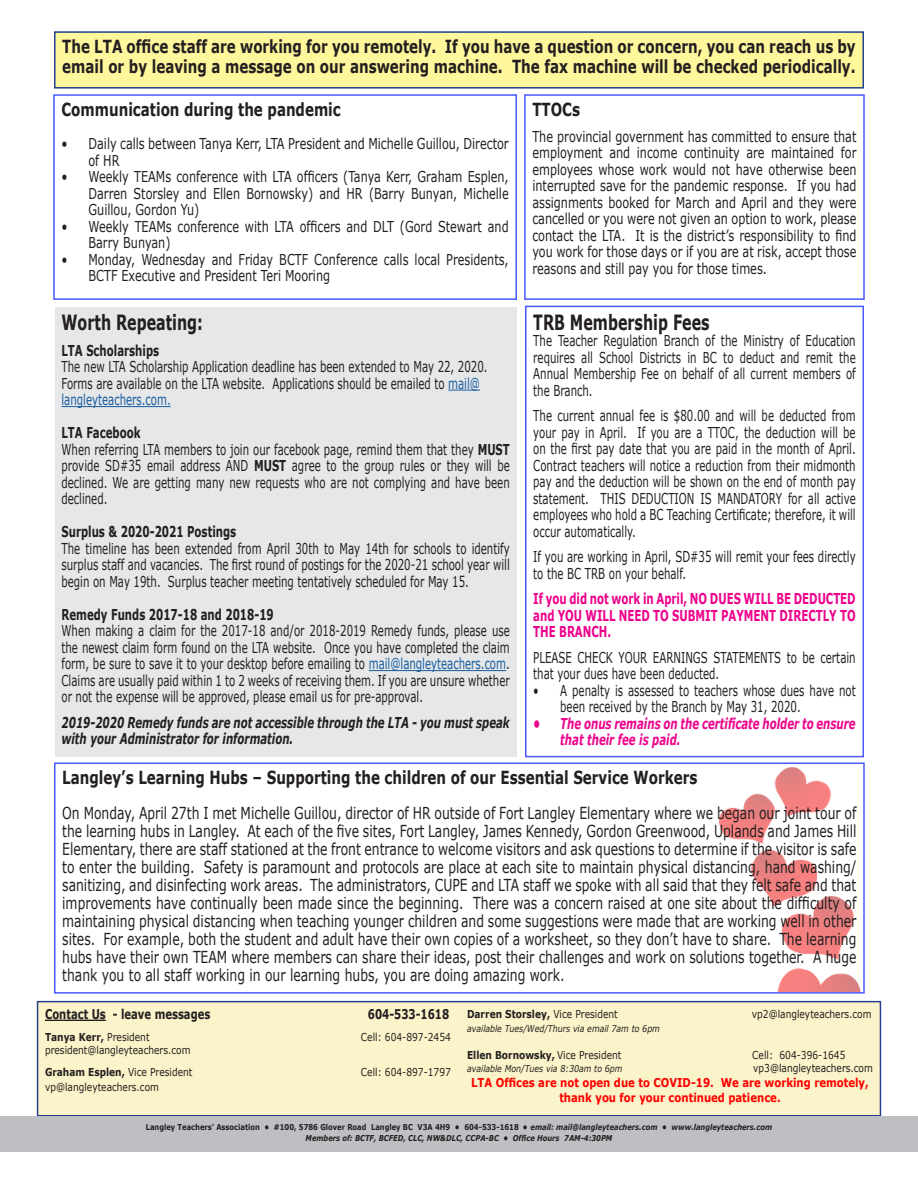
<style>
.page{position:relative;width:918px;height:1188px;background:#fff}
.page>*{position:absolute;margin:0;border:0;box-sizing:border-box;transform-origin:0 0}
.t1{font:700 21px "Verdana";color:#231f20;scale:.68 1}
.t2{font:700 18px/19.5px "Verdana";color:#231f20;scale:.75 1}
.t3{font:16.5px/18px "Verdana";color:#231f20;text-align:justify;scale:.75 1}
.t4{font:15px/16.5px "Verdana";color:#231f20;text-align:justify;scale:.68 1}
.t5{font:15px/16.5px "Verdana";color:#231f20;scale:.75 1}
.t6{font:italic 700 15px/16.5px "Verdana";color:#231f20;scale:.68 1}
.t7{font:700 15px/16.5px "Verdana";color:#ed028c;text-align:justify;scale:.68 1}
.t8{font:700 15px "Verdana";color:#231f20;scale:.68 1}
.t9{font:italic 700 15px/16.5px "Verdana";color:#ed028c;scale:.68 1}
.t10{font:700 13.5px "Verdana";color:#231f20;scale:.75 1}
.t11{font:700 12.15px "Verdana";color:#f00;scale:.83 1}
.t12{font:10.95px "Verdana";color:#231f20;scale:.83 1}
.t13{font:700 10.95px "Verdana";color:#231f20;scale:.83 1}
.t14{font:italic 9.45px "Verdana";color:#231f20;scale:.83 1}
.t15{font:700 8.1px "Verdana";color:#231f20;scale:.83 1}
.t16{font:italic 700 8.1px "Verdana";color:#231f20;scale:.83 1}
.s1{color:#175d9e}
.s2{font-weight:700}
.s3{font-weight:400}
.s4{font-style:italic}
.s5{font-style:normal}
</style>
<div class="page">
<img style="left:719px;top:768px;width:142px;height:223px">
<div style="left:38px;top:1002px;width:842px;height:114px;background:#fbf3c9"></div>
<hr style="left:45px;top:1020px;width:61px;height:1px;background:#231f20">
<div style="left:37px;top:1001px;width:844px;height:115px;border:1px solid #253f8e"></div>
<div style="left:0;top:1116px;width:918px;height:36px;background:#bebfc2"></div>
<div style="left:55px;top:307px;width:462px;height:450px;background:#e6e7e9"></div>
<hr style="left:448px;top:390px;width:32px;height:1px;background:#175d9e">
<hr style="left:62px;top:406px;width:109px;height:1px;background:#175d9e">
<hr style="left:369px;top:670px;width:137px;height:1px;background:#175d9e">
<div style="left:525px;top:306px;width:339px;height:451px;border:2px solid #4958ff"></div>
<div style="left:55px;top:32px;width:808px;height:56px;background:#fff79c"></div>
<div style="left:54px;top:31px;width:810px;height:58px;border:2px solid #253f8e"></div>
<div style="left:54px;top:762px;width:811px;height:232px;border:2px solid #4958ff"></div>
<div style="left:53px;top:94px;width:464px;height:206px;border:2px solid #4958ff"></div>
<div style="left:524px;top:94px;width:341px;height:206px;border:2px solid #4958ff"></div>
<p class="t2" style="left:62px;top:37px;width:1060px">The LTA office staff are working for you remotely. If you have a question or concern, you can reach us by email or by leaving a message on our answering machine. The fax machine will be checked periodically.</p>
<p class="t2" style="left:62px;top:100px;width:374px">Communication during the pandemic</p>
<p class="t5" style="left:88px;top:135px;width:562px;text-indent:-27px">• Daily calls between Tanya Kerr, LTA President and Michelle Guillou, Director of HR</p>
<p class="t5" style="left:88px;top:168px;width:562px;text-align:justify;text-indent:-27px">• Weekly TEAMs conference with LTA officers (Tanya Kerr, Graham Esplen, Darren Storsley and Ellen Bornowsky) and HR (Barry Bunyan, Michelle Guillou, Gordon Yu)</p>
<p class="t5" style="left:88px;top:218px;width:562px;text-indent:-27px">• Weekly TEAMs conference with LTA officers and DLT (Gord Stewart and<br>Barry Bunyan)</p>
<p class="t5" style="left:88px;top:251px;width:562px;text-indent:-27px">• Monday, Wednesday and Friday BCTF Conference calls local Presidents,<br>BCTF Executive and President Teri Mooring</p>
<p class="t1" style="left:62px;top:308px;width:210px">Worth Repeating:</p>
<p class="t8" style="left:62px;top:340px;width:145px">LTA Scholarships</p>
<p class="t4" style="left:62px;top:358px;width:628px;text-align:left">The new LTA Scholarship Application deadline has been extended to May 22, 2020.<br>Forms are available on the LTA website. Applications should be emailed to <span class="s1">mail@ langleyteachers.com.</span></p>
<p class="t8" style="left:62px;top:422px;width:118px">LTA Facebook</p>
<p class="t4" style="left:62px;top:441px;width:661px">When referring LTA members to join our facebook page, remind them that they <span class="s2">MUST </span>provide SD#35 email address AND <span class="s2">MUST</span> agree to the group rules or they will be declined. We are getting many new requests who are not complying and have been declined.</p>
<p class="t8" style="left:62px;top:521px;width:259px">Surplus &amp; 2020-2021 Postings</p>
<p class="t4" style="left:62px;top:540px;width:661px">The timeline has been extended from April 30th to May 14th for schools to identify surplus staff and vacancies. The first round of postings for the 2020-21 school year will begin on May 19th. Surplus teacher meeting tentatively scheduled for May 15.</p>
<p class="t8" style="left:62px;top:604px;width:314px">Remedy Funds 2017-18 and 2018-19</p>
<p class="t4" style="left:62px;top:622px;width:661px">When making a claim for the 2017-18 and/or 2018-2019 Remedy funds, please use the newest claim form found on the LTA website. Once you have completed the claim form, be sure to save it to your desktop before emailing to <span class="s1">mail@langleyteachers.com</span>.<br>Claims are usually paid within 1 to 2 weeks of receiving them. If you are unsure whether or not the expense will be approved, please email us for pre-approval.</p>
<p class="t6" style="left:62px;top:714px;width:661px">2019-2020 Remedy funds are not accessible through the LTA - you must speak with your Administrator for information.</p>
<p class="t2" style="left:532px;top:100px;width:65px">TTOCs</p>
<p class="t5" style="left:532px;top:128px;width:434px;text-align:justify">The provincial government has committed to ensure that employment and income continuity are maintained for employees whose work would not have otherwise been interrupted save for the pandemic response. If you had assignments booked for March and April and they were cancelled or you were not given an option to work, please contact the LTA. It is the district’s responsibility to find you work for those days or if you are at risk, accept those reasons and still pay you for those times.</p>
<p class="t1" style="left:533px;top:307px;width:261px">TRB Membership Fees</p>
<p class="t4" style="left:533px;top:333px;width:476px">The Teacher Regulation Branch of the Ministry of Education requires all School Districts in BC to deduct and remit the Annual Membership Fee on behalf of all current members of the Branch.</p>
<p class="t4" style="left:533px;top:408px;width:476px">The current annual fee is $80.00 and will be deducted from your pay in April. If you are a TTOC, the deduction will be on the first pay date that you are paid in the month of April.<br>Contract teachers will notice a reduction from their midmonth pay and the deduction will be shown on the end of month pay statement. THIS DEDUCTION IS MANDATORY for all active employees who hold a BC Teaching Certificate; therefore, it will occur automatically.</p>
<p class="t4" style="left:533px;top:549px;width:476px">If you are working in April, SD#35 will remit your fees directly to the BC TRB on your behalf.</p>
<p class="t7" style="left:533px;top:590px;width:476px">If you did not work in April, NO DUES WILL BE DEDUCTED and YOU WILL NEED TO SUBMIT PAYMENT DIRECTLY TO THE BRANCH.</p>
<p class="t4" style="left:533px;top:649px;width:476px">PLEASE CHECK YOUR EARNINGS STATEMENTS to be certain that your dues have been deducted.</p>
<p class="t4" style="left:560px;top:682px;width:436px;text-indent:-27px">• A penalty is assessed to teachers whose dues have not been received by the Branch by May 31, 2020.</p>
<p class="t9" style="left:560px;top:715px;width:436px;text-indent:-27px">• The onus remains on the certificate holder to ensure that their fee is paid.</p>
<p class="t2" style="left:62px;top:768px;width:848px">Langley’s Learning Hubs – Supporting the children of our Essential Service Workers</p>
<p class="t3" style="left:62px;top:804px;width:1061px">On Monday, April 27th I met Michelle Guillou, director of HR outside of Fort Langley Elementary where we began our joint tour of the learning hubs in Langley. At each of the five sites, Fort Langley, James Kennedy, Gordon Greenwood, Uplands and James Hill Elementary, there are staff stationed at the front entrance to welcome visitors and ask questions to determine if the visitor is safe to enter the building. Safety is paramount and protocols are place at each site to maintain physical distancing, hand washing/ sanitizing, and disinfecting work areas. The administrators, CUPE and LTA staff we spoke with all said that they felt safe and that improvements have continually been made since the beginning. There was a concern raised at one site about the difficulty of maintaining physical distancing when teaching younger children and some suggestions were made that are working well in other sites. For example, both the student and adult have their own copies of a worksheet, so they don’t have to share. The learning hubs have their own TEAM where members can share their ideas, post their challenges and work on solutions together. A huge thank you to all staff working in our learning hubs, you are doing amazing work.</p>
<p class="t10" style="left:45px;top:1005px;width:222px">Contact Us - leave messages</p>
<p class="t10" style="left:368px;top:1005px;width:110px">604-533-1618</p>
<p class="t13" style="left:45px;top:1029px;width:127px">Tanya Kerr, <span class="s3">President</span></p>
<p class="t12" style="left:361px;top:1029px;width:110px">Cell: 604-897-2454</p>
<p class="t12" style="left:45px;top:1043px;width:177px">president@langleyteachers.com</p>
<p class="t13" style="left:45px;top:1064px;width:179px">Graham Esplen, <span class="s3">Vice President</span></p>
<p class="t12" style="left:361px;top:1064px;width:110px">Cell: 604-897-1797</p>
<p class="t12" style="left:45px;top:1079px;width:139px">vp@langleyteachers.com</p>
<p class="t13" style="left:467px;top:1007px;width:183px">Darren Storsley, <span class="s3">Vice President</span></p>
<p class="t12" style="left:752px;top:1007px;width:146px">vp2@langleyteachers.com</p>
<p class="t14" style="left:467px;top:1022px;width:234px">available Tues/Wed/Thurs via email 7am to 6pm</p>
<p class="t13" style="left:467px;top:1047px;width:187px">Ellen Bornowsky, <span class="s3">Vice President</span></p>
<p class="t12" style="left:752px;top:1047px;width:114px">Cell: 604-396-1645</p>
<p class="t14" style="left:467px;top:1062px;width:189px">available Mon/Tues via 8:30am to 6pm</p>
<p class="t12" style="left:753px;top:1061px;width:146px">vp3@langleyteachers.com</p>
<p class="t11" style="left:471px;top:1074px;width:481px">LTA Offices are not open due to COVID-19. We are working remotely,</p>
<p class="t11" style="left:559px;top:1089px;width:268px">thank you for your continued patience.</p>
<p class="t15" style="left:146px;top:1121px;width:756px">Langley Teachers’ Association • #100, 5786 Glover Road Langley BC V3A 4H9 • 604-533-1618 • <span class="s4">email: mail@langleyteachers.com</span> • <span class="s4">www.langleyteachers.com</span></p>
<p class="t16" style="left:306px;top:1132px;width:371px">Members of: BCTF, BCFED, CLC, NW&amp;DLC, CCPA-BC <span class="s5">•</span> Office Hours 7AM-4:30PM</p>
</div>
